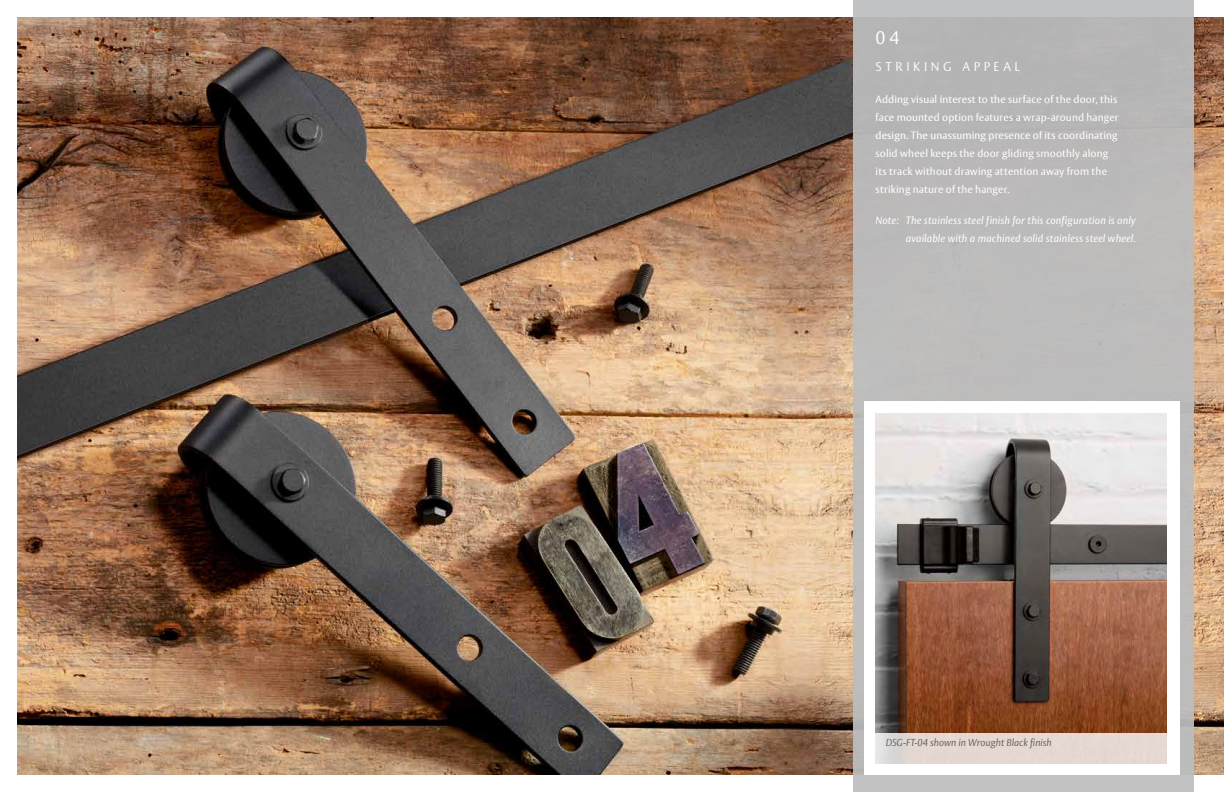
<style>
.page{position:relative;width:1224px;height:792px;background:#fff}
.page>*{position:absolute;margin:0;border:0;box-sizing:border-box;transform-origin:0 0}
.t1{font:300 18px "ASSA Vesta";color:#fff}
.t2{font:300 12.6px "ASSA Vesta";letter-spacing:.285em;color:#fff}
.t3{font:10.5px/18px "ASSA Vesta";letter-spacing:.015em;color:#fff}
.t4{font:italic 10.5px/18px "ASSA Vesta";letter-spacing:.01em;color:#fff;text-align:right}
.t5{font:italic 300 10px "ASSA Vesta";color:#58595b}
</style>
<div class="page">
<img style="left:17px;top:17px;width:1207px;height:758px">
<div style="left:853px;top:0;width:341px;height:792px;background:#bcbec0"></div>
<div style="left:865px;top:402px;width:315px;height:373px;background:#fff"></div>
<img style="left:876px;top:413px;width:291px;height:320px">
<svg style="left:875px;top:733px;width:292px;height:31px;background:#e3d8d1"></svg>
<h1 class="t1" style="left:876px;top:27px;width:25px">04</h1>
<p class="t2" style="left:876px;top:59px;width:146px">STRIKING APPEAL</p>
<p class="t3" style="left:876px;top:91px;width:245px">Adding visual interest to the surface of the door, this face mounted option features a wrap-around hanger design. The unassuming presence of its coordinating solid wheel keeps the door gliding smoothly along its track without drawing attention away from the striking nature of the hanger.</p>
<p class="t4" style="left:876px;top:212px;width:262px">Note: The stainless steel finish for this configuration is only available with a machined solid stainless steel wheel.</p>
<p class="t5" style="left:886px;top:736px;width:168px">DSG-FT-04 shown in Wrought Black finish</p>
</div>
